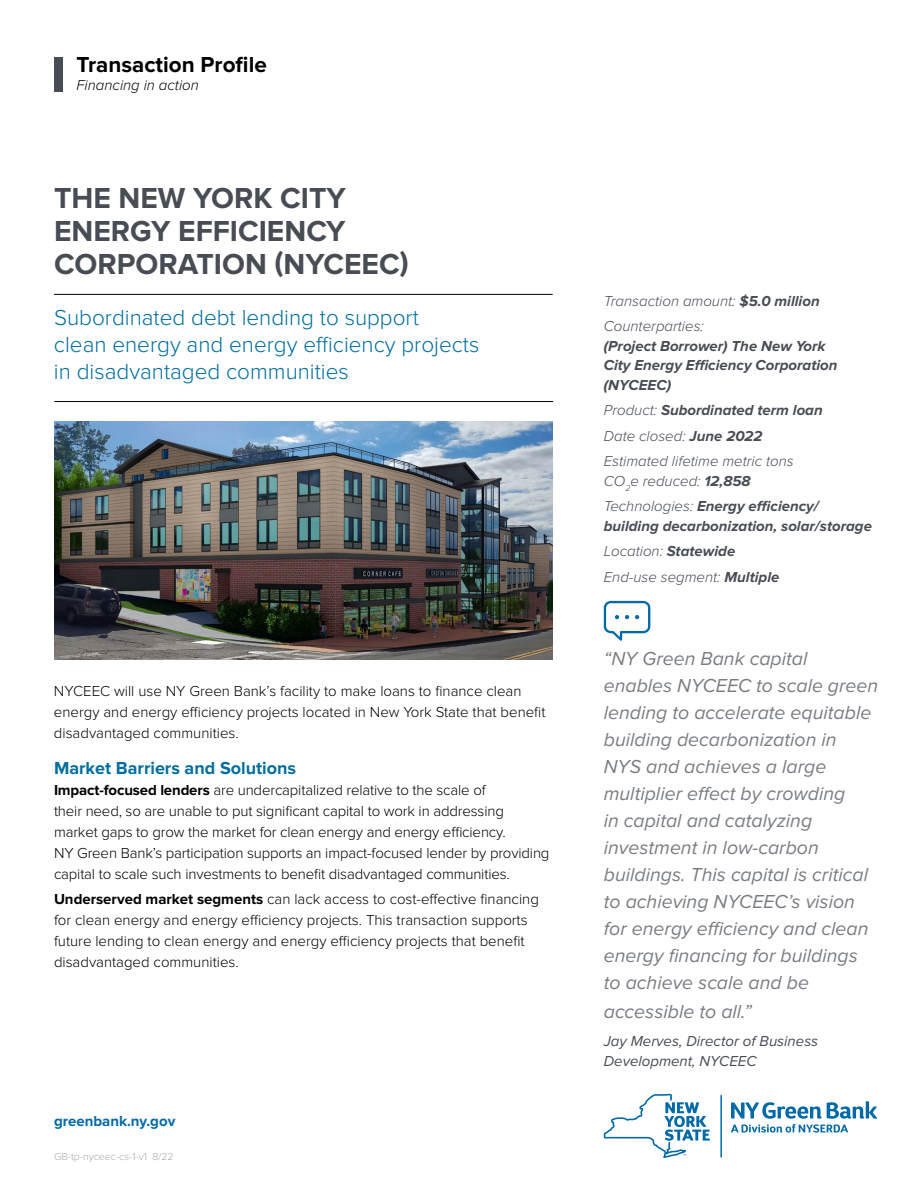
<style>
.page{position:relative;width:918px;height:1188px;background:#fff}
.page>*{position:absolute;margin:0;border:0;box-sizing:border-box;transform-origin:0 0}
.NYGB_Intro_Header{font:700 30px/33px "Proxima Nova";color:#474c55}
.NYGB_Between_the_Lin{font:300 22.5px/27px "Proxima Nova";color:#006e9f}
.NYGB_Transaction_Pro{font:700 22.5px "Proxima Nova";color:#000}
.NYGB_Quote{font:italic 19.5px/27.2px "Proxima Nova";color:#797d82}
.NYGB_Barriers_Soluti{font:700 18px "Proxima Nova";color:#006e9f}
.NYGB_Body{font:300 15px/21px "Proxima Nova";color:#000}
.NYGB_Right_Nav_Subhe{font:italic 700 15px/19.5px "Proxima Nova";color:#474c55}
.NYGB_Right_Nav_Subhe-2{font:italic 300 15px/19.5px "Proxima Nova";color:#474c55}
.NYGB_Quote_Byline{font:italic 15px/19.5px "Proxima Nova";color:#474c55}
.NYGB_Financing_in_Ac{font:italic 300 15px "Proxima Nova";color:#000}
.t1{font:700 15px "Proxima Nova";color:#0069a7}
.t2{font:300 10.5px "Proxima Nova";color:#a6a9ae}
.s1{font-weight:700}
.s2{font-weight:300}
</style>
<div class="page">
<img style="left:54px;top:421px;width:499px;height:239px">
<hr style="left:54px;top:294px;width:498px;height:1px;background:#000">
<hr style="left:55px;top:401px;width:498px;height:1px;background:#000">
<div style="left:54px;top:57px;width:9px;height:35px;background:#474c55"></div>
<svg style="left:603px;top:600px;width:48px;height:41px"></svg>
<svg style="left:604px;top:1094px;width:106px;height:64px"></svg>
<hr style="left:720px;top:1095px;width:2px;height:63px;background:#0069a7">
<svg style="left:731px;top:1101px;width:146px;height:32px"></svg>
<p class="NYGB_Transaction_Pro" style="left:76px;top:51px;width:192px">Transaction Profile</p>
<p class="NYGB_Financing_in_Ac" style="left:76px;top:76px;width:124px">Financing in action</p>
<p class="NYGB_Intro_Header" style="left:54px;top:182px;width:356px">THE NEW YORK CITY<br>ENERGY EFFICIENCY<br>CORPORATION (NYCEEC)</p>
<p class="NYGB_Between_the_Lin" style="left:54px;top:305px;width:427px">Subordinated debt lending to support<br>clean energy and energy efficiency projects in disadvantaged communities</p>
<p class="NYGB_Body" style="left:54px;top:681px;width:493px">NYCEEC will use NY Green Bank’s facility to make loans to finance clean energy and energy efficiency projects located in New York State that benefit disadvantaged communities.</p>
<p class="NYGB_Barriers_Soluti" style="left:54px;top:758px;width:244px">Market Barriers and Solutions</p>
<p class="NYGB_Body" style="left:54px;top:780px;width:497px"><span class="s1">Impact-focused lenders</span> are undercapitalized relative to the scale of<br>their need, so are unable to put significant capital to work in addressing market gaps to grow the market for clean energy and energy efficiency.<br>NY Green Bank’s participation supports an impact-focused lender by providing capital to scale such investments to benefit disadvantaged communities.</p>
<p class="NYGB_Body" style="left:54px;top:889px;width:486px"><span class="s1">Underserved market segments</span> can lack access to cost-effective financing for clean energy and energy efficiency projects. This transaction supports future lending to clean energy and energy efficiency projects that benefit disadvantaged communities.</p>
<p class="t1" style="left:54px;top:1112px;width:123px">greenbank.ny.gov</p>
<p class="t2" style="left:54px;top:1150px;width:121px">GB-tp-nyceec-cs-1-v1 8/22</p>
<p class="NYGB_Right_Nav_Subhe-2" style="left:604px;top:291px;width:217px">Transaction amount: <span class="s1">$5.0 million</span></p>
<p class="NYGB_Right_Nav_Subhe" style="left:604px;top:317px;width:235px"><span class="s2">Counterparties:<br></span>(Project Borrower) The New York<br>City Energy Efficiency Corporation (NYCEEC)</p>
<p class="NYGB_Right_Nav_Subhe" style="left:604px;top:401px;width:221px"><span class="s2">Product:</span> Subordinated term loan</p>
<p class="NYGB_Right_Nav_Subhe-2" style="left:604px;top:426px;width:160px">Date closed: <span class="s1">June 2022</span></p>
<p class="NYGB_Right_Nav_Subhe-2" style="left:604px;top:452px;width:192px">Estimated lifetime metric tons<br>CO<sub>2</sub>e reduced: <span class="s1">12,858</span></p>
<p class="NYGB_Right_Nav_Subhe" style="left:604px;top:497px;width:270px"><span class="s2">Technologies:</span> Energy efficiency/ building decarbonization, solar/storage</p>
<p class="NYGB_Right_Nav_Subhe-2" style="left:604px;top:542px;width:133px">Location: <span class="s1">Statewide</span></p>
<p class="NYGB_Right_Nav_Subhe-2" style="left:604px;top:567px;width:177px">End-use segment: <span class="s1">Multiple</span></p>
<p class="NYGB_Quote" style="left:604px;top:646px;width:276px">“NY Green Bank capital enables NYCEEC to scale green lending to accelerate equitable building decarbonization in<br>NYS and achieves a large multiplier effect by crowding<br>in capital and catalyzing investment in low-carbon buildings. This capital is critical to achieving NYCEEC’s vision for energy efficiency and clean energy financing for buildings to achieve scale and be accessible to all.”</p>
<p class="NYGB_Quote_Byline" style="left:604px;top:1032px;width:216px">Jay Merves, Director of Business<br>Development, NYCEEC</p>
</div>
